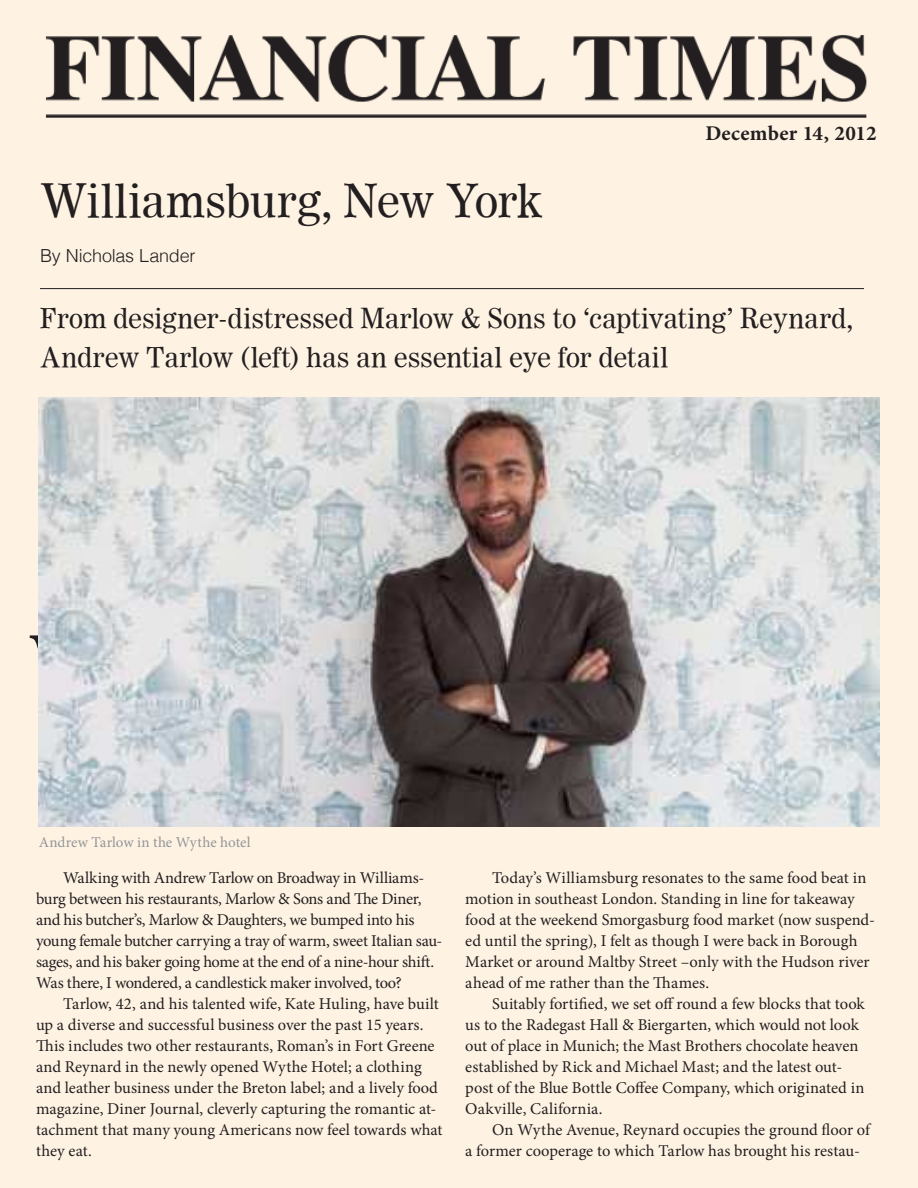
<style>
.page{position:relative;width:918px;height:1188px;background:#fef3e3}
.page>*{position:absolute;margin:0;border:0;box-sizing:border-box;transform-origin:0 0}
.t1{font:45px "Worldwide";letter-spacing:-.015em;color:#231f20}
.t2{font:27px/39px "Worldwide";letter-spacing:-.005em;color:#231f20}
.t3{font:700 21px "Minion Pro";letter-spacing:.01em;color:#231f20}
.t4{font:300 18px "Helvetica";letter-spacing:-.01em;color:#231f20}
.t5{font:16.5px/21px "Minion Pro";letter-spacing:-.005em;color:#231f20}
.t6{font:15px "Minion Pro";letter-spacing:-.005em;color:#939598}
</style>
<div class="page">
<img style="left:39px;top:397px;width:840px;height:430px">
<img style="left:39px;top:27px;width:840px;height:92px">
<hr style="left:40px;top:288px;width:824px;height:1px;background:#231f20">
<h1 class="t1" style="left:40px;top:183px;width:505px">Williamsburg, New York</h1>
<p class="t4" style="left:40px;top:249px;width:157px">By Nicholas Lander</p>
<p class="t3" style="left:705px;top:125px;width:173px">December 14, 2012</p>
<h2 class="t2" style="left:40px;top:301px;width:815px">From designer-distressed Marlow &amp; Sons to ‘captivating’ Reynard,<br>Andrew Tarlow (left) has an essential eye for detail</h2>
<p class="t6" style="left:39px;top:836px;width:213px">Andrew Tarlow in the Wythe hotel</p>
<p class="t5" style="left:36px;top:869px;width:408px;text-indent:27px">Walking with Andrew Tarlow on Broadway in Williams&shy;burg between his restaurants, Marlow &amp; Sons and The Diner, and his butcher’s, Marlow &amp; Daughters, we bumped into his young female butcher carrying a tray of warm, sweet Italian sau&shy;sages, and his baker going home at the end of a nine-hour shift.<br>Was there, I wondered, a candlestick maker involved, too?</p>
<p class="t5" style="left:36px;top:995px;width:408px;text-indent:27px">Tarlow, 42, and his talented wife, Kate Huling, have built up a diverse and successful business over the past 15 years.<br>This includes two other restaurants, Roman’s in Fort Greene and Reynard in the newly opened Wythe Hotel; a clothing and leather business under the Breton label; and a lively food magazine, Diner Journal, cleverly capturing the romantic at&shy;tachment that many young Americans now feel towards what they eat.</p>
<p class="t5" style="left:465px;top:869px;width:411px;text-indent:27px">Today’s Williamsburg resonates to the same food beat in motion in southeast London. Standing in line for takeaway food at the weekend Smorgasburg food market (now suspend&shy;ed until the spring), I felt as though I were back in Borough Market or around Maltby Street –only with the Hudson river ahead of me rather than the Thames.</p>
<p class="t5" style="left:465px;top:995px;width:401px;text-indent:27px">Suitably fortified, we set off round a few blocks that took us to the Radegast Hall &amp; Biergarten, which would not look out of place in Munich; the Mast Brothers chocolate heaven established by Rick and Michael Mast; and the latest out&shy;post of the Blue Bottle Coffee Company, which originated in Oakville, California.</p>
<p class="t5" style="left:465px;top:1121px;width:406px;text-indent:27px">On Wythe Avenue, Reynard occupies the ground floor of a former cooperage to which Tarlow has brought his restau-</p>
</div>
